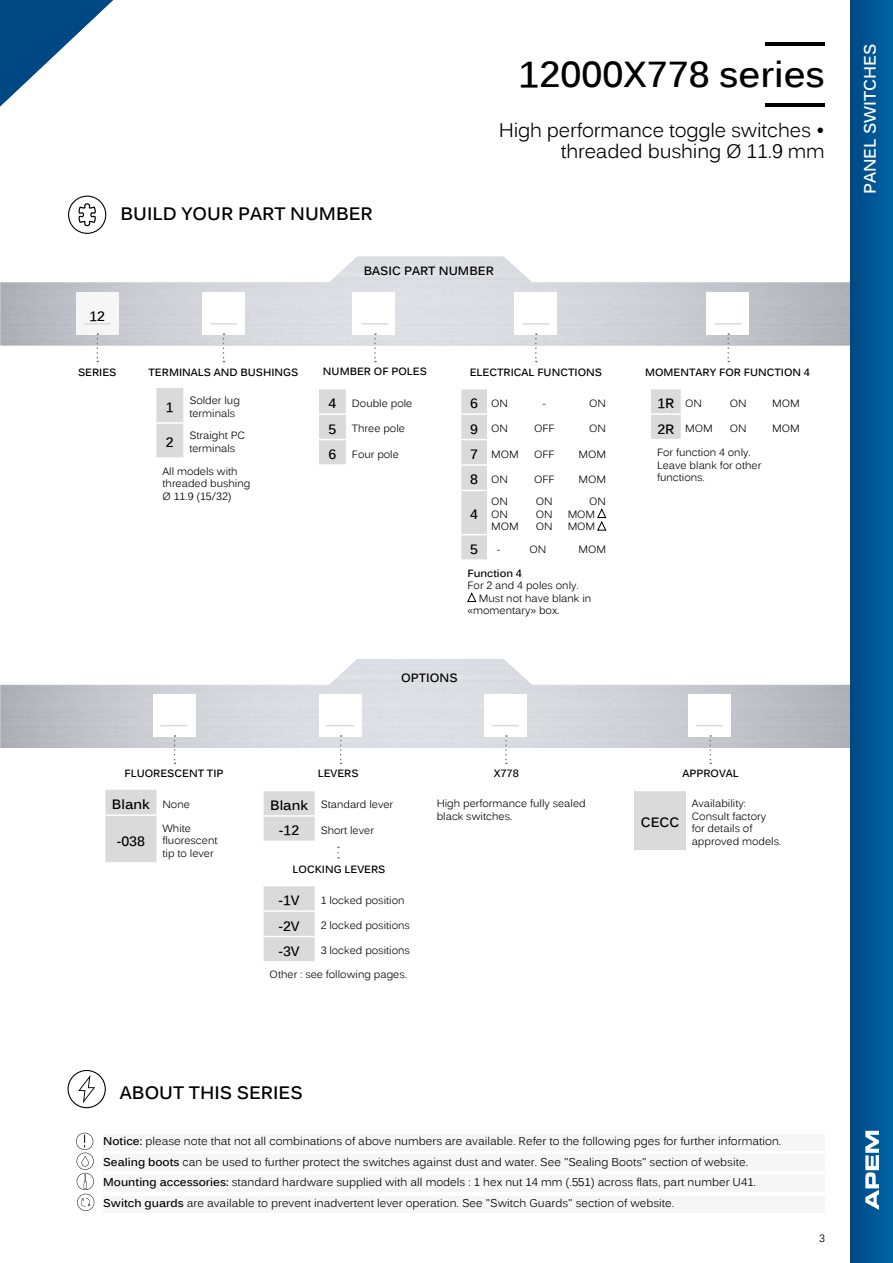
<style>
.page{position:relative;width:893px;height:1263px;background:#fff}
.page>*{position:absolute;margin:0;border:0;box-sizing:border-box;transform-origin:0 0}
.t1{font:700 36px "Kalinga";color:#000}
.t2{font:19.5px/21px "Kalinga";letter-spacing:-.01em;color:#000;text-align:right}
.t3{font:700 18px "Kalinga";color:#000}
.t4{font:700 16.5px "Kalinga";color:#fff}
.t5{font:700 13.5px "Kalinga";color:#000}
.t6{font:700 12px "Kalinga";color:#000}
.t7{font:11.25px/20.7px "Kalinga";color:#000}
.t8{font:10.5px/12.6px "Kalinga";color:#000}
.t9{font:700 10.5px "Kalinga";color:#000}
.s1{font-weight:700;font-size:13.5px}
.s2{font-weight:400;font-size:10.5px}
.s3{font-weight:700}
</style>
<div class="page">
<svg style="left:68px;top:196px;width:38px;height:38px"></svg>
<hr style="left:766px;top:103px;width:59px;height:3px;background:#000">
<hr style="left:766px;top:43px;width:59px;height:3px;background:#000">
<div style="left:76px;top:293px;width:43px;height:42px;background:#f6f6f6"></div>
<svg style="left:97px;top:333px;width:1px;height:29px"></svg>
<hr style="left:83px;top:323px;width:28px;height:2px;background:#dadada">
<div style="left:156px;top:388px;width:27px;height:69px;background:#dadada"></div>
<hr style="left:156px;top:422px;width:27px;height:2px;background:#fff">
<svg style="left:223px;top:333px;width:1px;height:29px"></svg>
<hr style="left:210px;top:323px;width:27px;height:2px;background:#dadada">
<div style="left:319px;top:389px;width:27px;height:75px;background:#dadada"></div>
<svg style="left:374px;top:333px;width:2px;height:29px"></svg>
<hr style="left:361px;top:323px;width:27px;height:2px;background:#dadada">
<svg style="left:651px;top:389px;width:30px;height:50px"></svg>
<hr style="left:651px;top:413px;width:30px;height:2px;background:#fff">
<hr style="left:715px;top:323px;width:27px;height:2px;background:#dadada">
<svg style="left:727px;top:333px;width:2px;height:29px"></svg>
<svg style="left:535px;top:333px;width:2px;height:29px"></svg>
<hr style="left:522px;top:323px;width:27px;height:2px;background:#dadada">
<svg style="left:461px;top:389px;width:26px;height:170px;background:#dcdcdc"></svg>
<svg style="left:597px;top:508px;width:9px;height:23px"></svg>
<svg style="left:467px;top:592px;width:9px;height:10px"></svg>
<svg style="left:68px;top:1070px;width:38px;height:38px"></svg>
<div style="left:103px;top:1134px;width:722px;height:16px;background:#f6f6f6"></div>
<div style="left:103px;top:1154px;width:722px;height:17px;background:#f6f6f6"></div>
<div style="left:103px;top:1175px;width:722px;height:17px;background:#f6f6f6"></div>
<div style="left:103px;top:1196px;width:722px;height:16px;background:#f6f6f6"></div>
<svg style="left:76px;top:1133px;width:18px;height:78px"></svg>
<div style="left:105px;top:790px;width:51px;height:72px;background:#dadada"></div>
<hr style="left:105px;top:814px;width:51px;height:2px;background:#fff">
<svg style="left:174px;top:735px;width:1px;height:29px"></svg>
<svg style="left:160px;top:725px;width:27px;height:1px"></svg>
<div style="left:635px;top:790px;width:51px;height:61px;background:#dadada"></div>
<hr style="left:635px;top:790px;width:51px;height:1px;background:#fff">
<hr style="left:635px;top:850px;width:51px;height:1px;background:#fff">
<svg style="left:709px;top:735px;width:2px;height:29px"></svg>
<svg style="left:696px;top:725px;width:27px;height:1px"></svg>
<svg style="left:505px;top:735px;width:2px;height:29px"></svg>
<svg style="left:492px;top:725px;width:27px;height:1px"></svg>
<svg style="left:340px;top:735px;width:2px;height:29px"></svg>
<svg style="left:326px;top:725px;width:27px;height:1px"></svg>
<div style="left:264px;top:791px;width:51px;height:50px;background:#dadada"></div>
<hr style="left:264px;top:815px;width:51px;height:2px;background:#fff">
<div style="left:264px;top:886px;width:51px;height:75px;background:#dadada"></div>
<hr style="left:264px;top:910px;width:51px;height:2px;background:#fff">
<hr style="left:264px;top:936px;width:51px;height:1px;background:#fff">
<div style="left:850px;top:0;width:43px;height:1263px;background:linear-gradient(to right,#004885,#0064a4)"></div>
<svg style="left:0;top:0;width:113px;height:106px"></svg>
<svg style="left:865px;top:1131px;width:14px;height:79px"></svg>
<h3 class="t3" style="left:120px;top:202px;width:254px">BUILD YOUR PART NUMBER</h3>
<h1 class="t1" style="left:519px;top:51px;width:308px">12000X778 series</h1>
<h2 class="t2" style="left:499px;top:122px;width:327px">High performance toggle switches • threaded bushing Ø 11.9 mm</h2>
<p class="t5" style="left:89px;top:307px;width:17px">12</p>
<p class="t9" style="left:78px;top:365px;width:40px">SERIES</p>
<p class="t6" style="left:364px;top:263px;width:132px">BASIC PART NUMBER</p>
<p class="t9" style="left:149px;top:365px;width:151px">TERMINALS AND BUSHINGS</p>
<p class="t5" style="left:166px;top:399px;width:9px">1</p>
<p class="t8" style="left:189px;top:395px;width:52px">Solder lug terminals</p>
<p class="t5" style="left:166px;top:434px;width:9px">2</p>
<p class="t8" style="left:189px;top:430px;width:57px">Straight PC terminals</p>
<p class="t8" style="left:162px;top:465px;width:89px">All models with threaded bushing<br>Ø 11.9 (15/32)</p>
<p class="t9" style="left:323px;top:365px;width:106px">NUMBER OF POLES</p>
<p class="t8" style="left:328px;top:398px;width:85px"><span class="s1">4</span> Double pole</p>
<p class="t8" style="left:328px;top:423px;width:78px"><span class="s1">5</span> Three pole</p>
<p class="t8" style="left:328px;top:448px;width:72px"><span class="s1">6</span> Four pole</p>
<p class="t9" style="left:470px;top:365px;width:134px">ELECTRICAL FUNCTIONS</p>
<p class="t9" style="left:645px;top:365px;width:167px">MOMENTARY FOR FUNCTION 4</p>
<p class="t8" style="left:470px;top:398px;width:39px"><span class="s1">6</span> ON</p>
<p class="t8" style="left:543px;top:398px;width:5px">-</p>
<p class="t8" style="left:589px;top:398px;width:18px">ON</p>
<p class="t8" style="left:470px;top:423px;width:39px"><span class="s1">9</span> ON</p>
<p class="t8" style="left:534px;top:423px;width:22px">OFF</p>
<p class="t8" style="left:589px;top:423px;width:18px">ON</p>
<p class="t8" style="left:470px;top:448px;width:50px"><span class="s1">7</span> MOM</p>
<p class="t8" style="left:534px;top:448px;width:22px">OFF</p>
<p class="t8" style="left:578px;top:448px;width:29px">MOM</p>
<p class="t8" style="left:470px;top:474px;width:39px"><span class="s1">8</span> ON</p>
<p class="t8" style="left:534px;top:474px;width:22px">OFF</p>
<p class="t8" style="left:578px;top:474px;width:29px">MOM</p>
<p class="t5" style="left:470px;top:506px;width:9px">4</p>
<p class="t5" style="left:657px;top:394px;width:46px">1R <span class="s2">ON</span></p>
<p class="t8" style="left:730px;top:398px;width:18px">ON</p>
<p class="t8" style="left:772px;top:398px;width:29px">MOM</p>
<p class="t8" style="left:657px;top:423px;width:57px"><span class="s1">2R</span> MOM</p>
<p class="t8" style="left:730px;top:423px;width:18px">ON</p>
<p class="t8" style="left:772px;top:423px;width:29px">MOM</p>
<p class="t8" style="left:657px;top:447px;width:106px">For function 4 only.<br>Leave blank for other functions.</p>
<p class="t8" style="left:491px;top:496px;width:29px">ON<br>ON<br>MOM</p>
<p class="t8" style="left:536px;top:496px;width:18px;text-align:justify">ON ON ON</p>
<p class="t8" style="left:568px;top:496px;width:40px;text-indent:21px">ON<br>MOM<br>MOM</p>
<p class="t5" style="left:470px;top:540px;width:9px">5</p>
<p class="t8" style="left:497px;top:544px;width:5px">-</p>
<p class="t8" style="left:529px;top:544px;width:18px">ON</p>
<p class="t8" style="left:578px;top:544px;width:29px">MOM</p>
<p class="t9" style="left:467px;top:566px;width:56px">Function 4</p>
<p class="t8" style="left:467px;top:580px;width:113px">For 2 and 4 poles only.</p>
<p class="t8" style="left:479px;top:593px;width:114px">Must not have blank in</p>
<p class="t8" style="left:467px;top:605px;width:94px">«momentary» box.</p>
<p class="t6" style="left:401px;top:670px;width:58px">OPTIONS</p>
<p class="t9" style="left:124px;top:767px;width:101px">FLUORESCENT TIP</p>
<p class="t5" style="left:112px;top:796px;width:79px">Blank <span class="s2">None</span></p>
<p class="t5" style="left:117px;top:832px;width:30px">-038</p>
<p class="t8" style="left:162px;top:823px;width:57px">White fluorescent tip to lever</p>
<p class="t9" style="left:318px;top:767px;width:42px">LEVERS</p>
<p class="t8" style="left:270px;top:799px;width:125px"><span class="s1">Blank</span> Standard lever</p>
<p class="t5" style="left:279px;top:822px;width:22px">-12</p>
<p class="t8" style="left:321px;top:825px;width:55px">Short lever</p>
<p class="t9" style="left:293px;top:862px;width:94px">LOCKING LEVERS</p>
<p class="t5" style="left:278px;top:891px;width:23px">-1V</p>
<p class="t8" style="left:321px;top:894px;width:85px">1 locked position</p>
<p class="t5" style="left:278px;top:917px;width:23px">-2V</p>
<p class="t8" style="left:321px;top:920px;width:91px">2 locked positions</p>
<p class="t5" style="left:278px;top:942px;width:23px">-3V</p>
<p class="t8" style="left:321px;top:945px;width:91px">3 locked positions</p>
<p class="t8" style="left:270px;top:969px;width:139px">Other : see following pages.</p>
<p class="t9" style="left:494px;top:767px;width:27px">X778</p>
<p class="t9" style="left:682px;top:767px;width:58px">APPROVAL</p>
<p class="t8" style="left:437px;top:798px;width:151px">High performance fully sealed black switches.</p>
<p class="t8" style="left:692px;top:798px;width:91px">Availability:<br>Consult factory for details of approved models.</p>
<p class="t5" style="left:641px;top:814px;width:40px">CECC</p>
<h3 class="t4" style="left:859px;top:194px;width:152px;rotate:-90deg">PANEL SWITCHES</h3>
<h3 class="t3" style="left:120px;top:1081px;width:184px">ABOUT THIS SERIES</h3>
<p class="t7" style="left:103px;top:1132px;width:680px"><span class="s3">Notice:</span> please note that not all combinations of above numbers are available. Refer to the following pges for further information.<br><span class="s3">Sealing boots</span> can be used to further protect the switches against dust and water. See "Sealing Boots" section of website.<br><span class="s3">Mounting accessories:</span> standard hardware supplied with all models : 1 hex nut 14 mm (.551) across flats, part number U41.<br><span class="s3">Switch guards</span> are available to prevent inadvertent lever operation. See "Switch Guards" section of website.</p>
<p class="t8" style="left:819px;top:1232px;width:7px">3</p>
</div>
